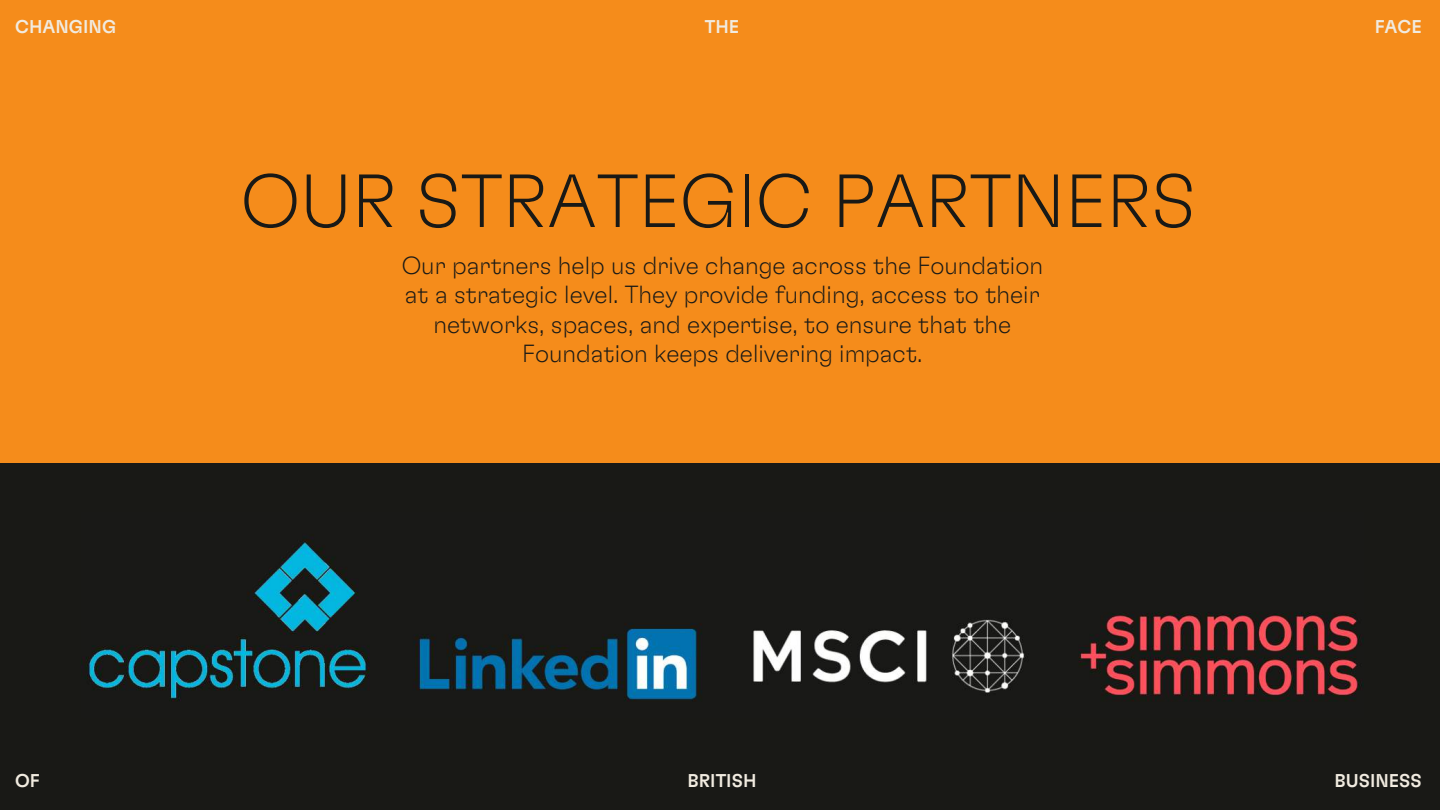
<style>
.page{position:relative;width:1440px;height:810px;background:#191916}
.page>*{position:absolute;margin:0;border:0;box-sizing:border-box;transform-origin:0 0}
.t1{font:100 75px "GT Flexa";color:#191916}
.t2{font:100 24.75px/29.2px "GT Flexa";color:#191916;text-align:center}
.t3{font:500 18.52px "GT Flexa";color:#f1ebe0}
</style>
<div class="page">
<div style="left:0;top:0;width:1440px;height:463px;background:#f58c1b"></div>
<img style="left:83px;top:537px;width:1280px;height:165px">
<p class="t3" style="left:15px;top:18px;width:103px">CHANGING</p>
<p class="t3" style="left:705px;top:18px;width:36px">THE</p>
<h1 class="t1" style="left:241px;top:167px;width:957px">OUR STRATEGIC PARTNERS</h1>
<p class="t2" style="left:402px;top:252px;width:643px">Our partners help us drive change across the Foundation at a strategic level. They provide funding, access to their networks, spaces, and expertise, to ensure that the Foundation keeps delivering impact.</p>
<p class="t3" style="left:1375px;top:18px;width:49px">FACE</p>
<p class="t3" style="left:15px;top:772px;width:26px">OF</p>
<p class="t3" style="left:687px;top:772px;width:71px">BRITISH</p>
<p class="t3" style="left:1334px;top:772px;width:89px">BUSINESS</p>
</div>
